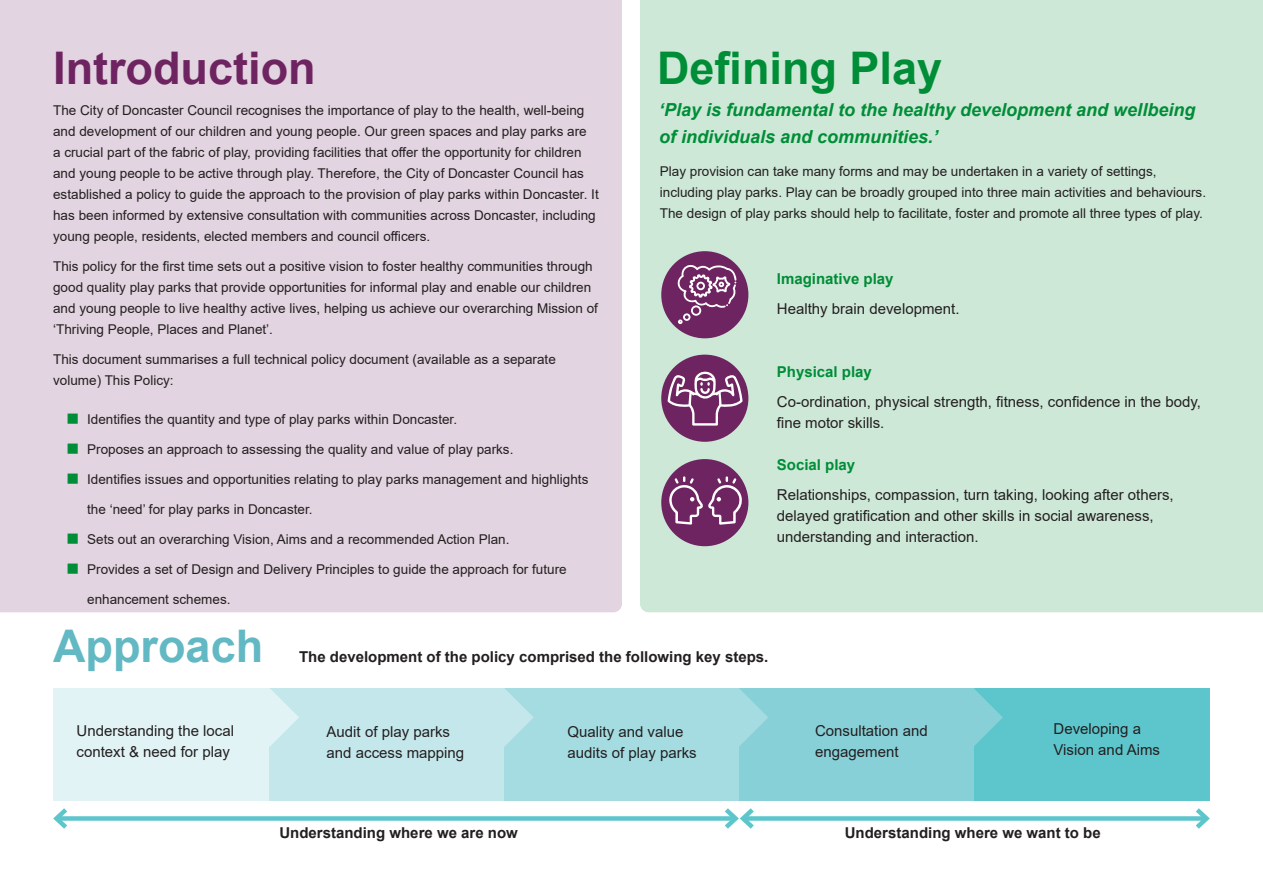
<style>
.page{position:relative;width:1263px;height:893px;background:#fff}
.page>*{position:absolute;margin:0;border:0;box-sizing:border-box;transform-origin:0 0}
.Heading_1__16_18pt{font:700 45px "Arial";color:#6e2461}
.Heading_1__16_18pt-2{font:700 45px "Arial";color:#008d37}
.Heading_1__16_18pt-3{font:700 45px "Arial";color:#62b8c3}
.t1{font:italic 700 18px/27px "Arial";color:#008d37}
.Main_Text__9_12pt{font:15px/21px "Arial";color:#231f20}
.Main_Text__9_12pt-2{font:700 15px "Arial";color:#231f20}
.Heading_2__12_12pt{font:700 15px "Arial";color:#008d37}
.Main_Text__9_12pt-3{font:13.5px/21px "Arial";color:#231f20}
</style>
<div class="page">
<div style="left:640px;top:0;width:623px;height:612px;background:#cde8d7"></div>
<div style="left:0;top:0;width:622px;height:612px;background:#e2d4e0"></div>
<div style="left:661px;top:251px;width:87px;height:87px;background:#6e2461;border-radius:50%"></div>
<svg style="left:677px;top:265px;width:59px;height:59px"></svg>
<div style="left:661px;top:459px;width:87px;height:87px;background:#6e2461;border-radius:50%"></div>
<svg style="left:668px;top:476px;width:75px;height:49px"></svg>
<div style="left:661px;top:355px;width:87px;height:87px;background:#6e2461;border-radius:50%"></div>
<svg style="left:667px;top:371px;width:76px;height:55px"></svg>
<div style="left:53px;top:688px;width:217px;height:113px;background:#e1f3f5"></div>
<div style="left:270px;top:688px;width:235px;height:113px;background:#c4e7eb"></div>
<div style="left:504px;top:688px;width:236px;height:113px;background:#a5dce1"></div>
<div style="left:740px;top:688px;width:235px;height:113px;background:#87d0d7"></div>
<div style="left:975px;top:688px;width:235px;height:113px;background:#5dc6cc"></div>
<svg style="left:269px;top:689px;width:30px;height:58px"></svg>
<svg style="left:504px;top:688px;width:30px;height:59px"></svg>
<svg style="left:739px;top:688px;width:29px;height:59px"></svg>
<svg style="left:974px;top:688px;width:29px;height:59px"></svg>
<div style="left:56px;top:816px;width:679px;height:5px;background:#5dc6cc"></div>
<svg style="left:53px;top:808px;width:19px;height:21px"></svg>
<div style="left:743px;top:816px;width:463px;height:5px;background:#5dc6cc"></div>
<svg style="left:720px;top:808px;width:39px;height:21px"></svg>
<svg style="left:1191px;top:808px;width:19px;height:21px"></svg>
<svg style="left:68px;top:413px;width:10px;height:11px"></svg>
<svg style="left:68px;top:443px;width:10px;height:11px"></svg>
<svg style="left:68px;top:473px;width:10px;height:11px"></svg>
<svg style="left:68px;top:533px;width:10px;height:11px"></svg>
<svg style="left:68px;top:563px;width:10px;height:11px"></svg>
<p class="Heading_1__16_18pt" style="left:53px;top:36px;width:264px">Introduction</p>
<p class="Heading_1__16_18pt-2" style="left:657px;top:36px;width:287px">Defining Play</p>
<p class="t1" style="left:659px;top:97px;width:538px">‘Play is fundamental to the healthy development and wellbeing of individuals and communities.’</p>
<p class="Main_Text__9_12pt-3" style="left:660px;top:160px;width:548px">Play provision can take many forms and may be undertaken in a variety of settings, including play parks. Play can be broadly grouped into three main activities and behaviours.<br>The design of play parks should help to facilitate, foster and promote all three types of play.</p>
<p class="Main_Text__9_12pt-3" style="left:53px;top:100px;width:547px">The City of Doncaster Council recognises the importance of play to the health, well-being and development of our children and young people. Our green spaces and play parks are<br>a crucial part of the fabric of play, providing facilities that offer the opportunity for children and young people to be active through play. Therefore, the City of Doncaster Council has established a policy to guide the approach to the provision of play parks within Doncaster. It has been informed by extensive consultation with communities across Doncaster, including young people, residents, elected members and council officers.</p>
<p class="Main_Text__9_12pt-3" style="left:53px;top:256px;width:546px">This policy for the first time sets out a positive vision to foster healthy communities through good quality play parks that provide opportunities for informal play and enable our children and young people to live healthy active lives, helping us achieve our overarching Mission of ‘Thriving People, Places and Planet’.</p>
<p class="Main_Text__9_12pt-3" style="left:53px;top:349px;width:504px">This document summarises a full technical policy document (available as a separate volume) This Policy:</p>
<p class="Main_Text__9_12pt-3" style="left:87px;top:409px;width:371px">Identifies the quantity and type of play parks within Doncaster.</p>
<p class="Main_Text__9_12pt-3" style="left:87px;top:439px;width:428px">Proposes an approach to assessing the quality and value of play parks.</p>
<p class="Main_Text__9_12pt-3" style="left:87px;top:469px;width:503px">Identifies issues and opportunities relating to play parks management and highlights</p>
<p class="Main_Text__9_12pt-3" style="left:87px;top:499px;width:227px">the ‘need’ for play parks in Doncaster.</p>
<p class="Main_Text__9_12pt-3" style="left:87px;top:529px;width:424px">Sets out an overarching Vision, Aims and a recommended Action Plan.</p>
<p class="Main_Text__9_12pt-3" style="left:87px;top:559px;width:481px">Provides a set of Design and Delivery Principles to guide the approach for future</p>
<p class="Main_Text__9_12pt-3" style="left:87px;top:589px;width:145px">enhancement schemes.</p>
<p class="Heading_1__16_18pt-3" style="left:53px;top:614px;width:212px">Approach</p>
<p class="Heading_2__12_12pt" style="left:777px;top:268px;width:118px">Imaginative play</p>
<p class="Main_Text__9_12pt" style="left:777px;top:298px;width:184px">Healthy brain development.</p>
<p class="Heading_2__12_12pt" style="left:777px;top:361px;width:97px">Physical play</p>
<p class="Main_Text__9_12pt" style="left:777px;top:391px;width:426px">Co-ordination, physical strength, fitness, confidence in the body, fine motor skills.</p>
<p class="Heading_2__12_12pt" style="left:777px;top:454px;width:80px">Social play</p>
<p class="Main_Text__9_12pt" style="left:777px;top:484px;width:398px">Relationships, compassion, turn taking, looking after others, delayed gratification and other skills in social awareness, understanding and interaction.</p>
<p class="Main_Text__9_12pt-2" style="left:299px;top:646px;width:471px">The development of the policy comprised the following key steps.</p>
<p class="Main_Text__9_12pt" style="left:77px;top:720px;width:159px">Understanding the local context &amp; need for play</p>
<p class="Main_Text__9_12pt" style="left:327px;top:721px;width:139px">Audit of play parks and access mapping</p>
<p class="Main_Text__9_12pt" style="left:567px;top:721px;width:131px">Quality and value audits of play parks</p>
<p class="Main_Text__9_12pt" style="left:815px;top:720px;width:114px">Consultation and engagement</p>
<p class="Main_Text__9_12pt" style="left:1053px;top:718px;width:108px">Developing a<br>Vision and Aims</p>
<p class="Main_Text__9_12pt-2" style="left:279px;top:822px;width:240px">Understanding where we are now</p>
<p class="Main_Text__9_12pt-2" style="left:845px;top:822px;width:257px">Understanding where we want to be</p>
</div>
